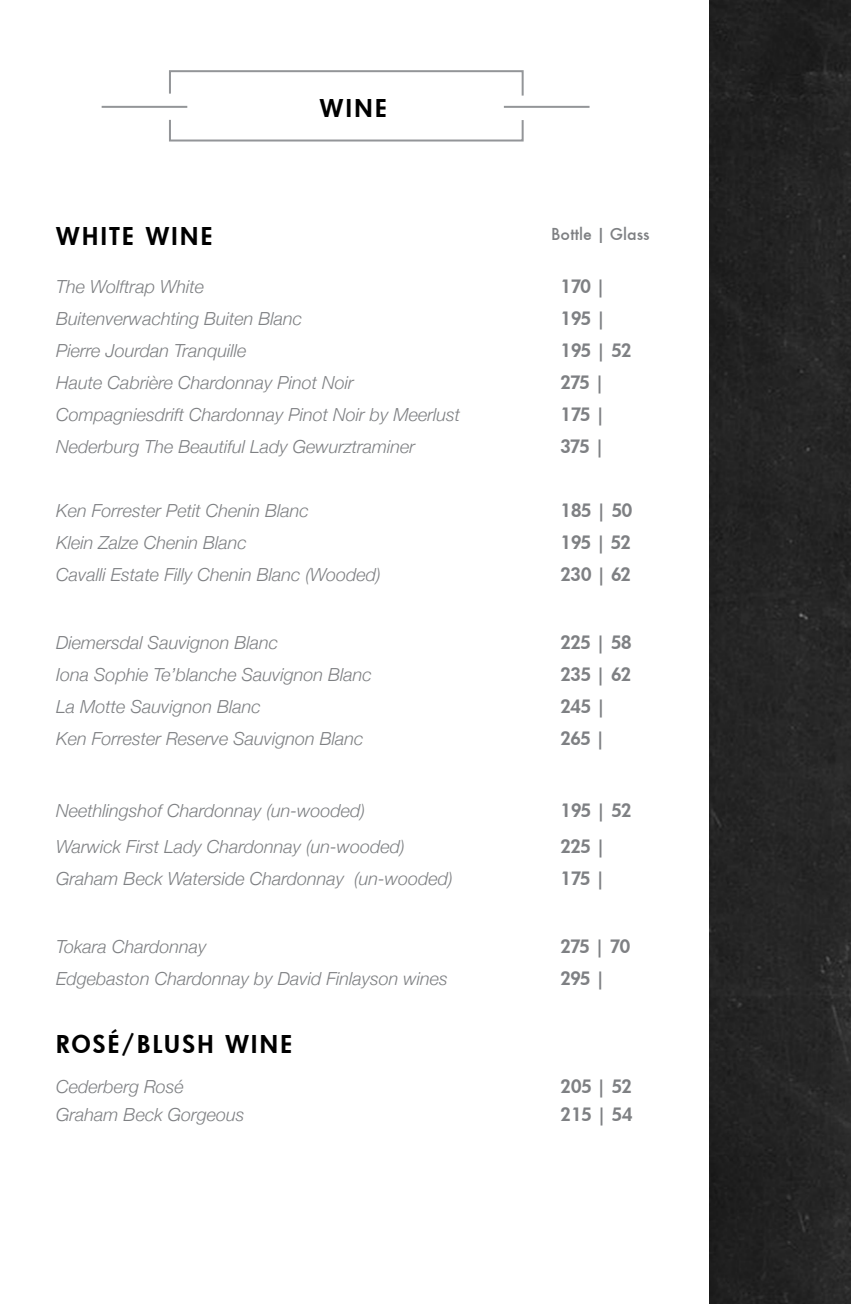
<style>
.page{position:relative;width:851px;height:1304px;background:#fff}
.page>*{position:absolute;margin:0;border:0;box-sizing:border-box;transform-origin:0 0}
.Paragraph_Style_3{font:800 24px "Futura";letter-spacing:.1em;color:#000}
.Paragraph_Style_4{font:italic 300 18px "Helvetica Neue";color:#7e8083}
.Paragraph_Style_4-2{font:800 18px "Futura";letter-spacing:-.025em;color:#7e8083}
.Paragraph_Style_4-3{font:18px "Futura T Medium";color:#7e8083}
</style>
<div class="page">
<svg style="left:169px;top:70px;width:355px;height:26px"></svg>
<hr style="left:504px;top:106px;width:85px;height:2px;background:#939598">
<div style="left:169px;top:119px;width:354px;height:23px;border:2px solid #939598"></div>
<hr style="left:102px;top:106px;width:85px;height:2px;background:#939598">
<div style="left:709px;top:0;width:141px;height:1304px;background:#242424"></div>
<hr style="left:713px;top:0;width:2px;height:1304px;background:#212121">
<p class="Paragraph_Style_3" style="left:320px;top:91px;width:68px">WINE</p>
<p class="Paragraph_Style_3" style="left:56px;top:219px;width:158px">WHITE WINE</p>
<p class="Paragraph_Style_4" style="left:56px;top:272px;width:149px">The Wolftrap White</p>
<p class="Paragraph_Style_4-2" style="left:560px;top:274px;width:47px">170 |</p>
<p class="Paragraph_Style_4" style="left:56px;top:304px;width:247px">Buitenverwachting Buiten Blanc</p>
<p class="Paragraph_Style_4-2" style="left:560px;top:306px;width:47px">195 |</p>
<p class="Paragraph_Style_4" style="left:56px;top:336px;width:192px">Pierre Jourdan Tranquille</p>
<p class="Paragraph_Style_4-2" style="left:560px;top:338px;width:72px">195 | 52</p>
<p class="Paragraph_Style_4" style="left:56px;top:368px;width:299px">Haute Cabrière Chardonnay Pinot Noir</p>
<p class="Paragraph_Style_4-2" style="left:560px;top:370px;width:46px">275 |</p>
<p class="Paragraph_Style_4" style="left:56px;top:400px;width:405px">Compagniesdrift Chardonnay Pinot Noir by Meerlust</p>
<p class="Paragraph_Style_4-2" style="left:560px;top:402px;width:46px">175 |</p>
<p class="Paragraph_Style_4" style="left:56px;top:432px;width:360px">Nederburg The Beautiful Lady Gewurztraminer</p>
<p class="Paragraph_Style_4-2" style="left:560px;top:434px;width:46px">375 |</p>
<p class="Paragraph_Style_4-3" style="left:551px;top:224px;width:100px">Bottle | Glass</p>
<p class="Paragraph_Style_4" style="left:56px;top:496px;width:254px">Ken Forrester Petit Chenin Blanc</p>
<p class="Paragraph_Style_4-2" style="left:560px;top:498px;width:73px">185 | 50</p>
<p class="Paragraph_Style_4" style="left:56px;top:528px;width:192px">Klein Zalze Chenin Blanc</p>
<p class="Paragraph_Style_4-2" style="left:560px;top:530px;width:72px">195 | 52</p>
<p class="Paragraph_Style_4" style="left:56px;top:560px;width:326px">Cavalli Estate Filly Chenin Blanc (Wooded)</p>
<p class="Paragraph_Style_4-2" style="left:560px;top:562px;width:72px">230 | 62</p>
<p class="Paragraph_Style_4" style="left:56px;top:628px;width:223px">Diemersdal Sauvignon Blanc</p>
<p class="Paragraph_Style_4-2" style="left:560px;top:630px;width:73px">225 | 58</p>
<p class="Paragraph_Style_4" style="left:56px;top:660px;width:317px">Iona Sophie Te’blanche Sauvignon Blanc</p>
<p class="Paragraph_Style_4-2" style="left:560px;top:662px;width:72px">235 | 62</p>
<p class="Paragraph_Style_4" style="left:56px;top:692px;width:206px">La Motte Sauvignon Blanc</p>
<p class="Paragraph_Style_4-2" style="left:560px;top:694px;width:47px">245 |</p>
<p class="Paragraph_Style_4" style="left:56px;top:724px;width:309px">Ken Forrester Reserve Sauvignon Blanc</p>
<p class="Paragraph_Style_4-2" style="left:560px;top:726px;width:47px">265 |</p>
<p class="Paragraph_Style_4" style="left:56px;top:796px;width:310px">Neethlingshof Chardonnay (un-wooded)</p>
<p class="Paragraph_Style_4-2" style="left:560px;top:798px;width:72px">195 | 52</p>
<p class="Paragraph_Style_4" style="left:56px;top:832px;width:350px">Warwick First Lady Chardonnay (un-wooded)</p>
<p class="Paragraph_Style_4-2" style="left:560px;top:834px;width:47px">225 |</p>
<p class="Paragraph_Style_4" style="left:56px;top:864px;width:398px">Graham Beck Waterside Chardonnay (un-wooded)</p>
<p class="Paragraph_Style_4-2" style="left:560px;top:866px;width:46px">175 |</p>
<p class="Paragraph_Style_4" style="left:56px;top:932px;width:152px">Tokara Chardonnay</p>
<p class="Paragraph_Style_4-2" style="left:560px;top:934px;width:71px">275 | 70</p>
<p class="Paragraph_Style_4" style="left:56px;top:964px;width:393px">Edgebaston Chardonnay by David Finlayson wines</p>
<p class="Paragraph_Style_4-2" style="left:560px;top:966px;width:46px">295 |</p>
<p class="Paragraph_Style_3" style="left:56px;top:1027px;width:237px">ROSÉ/BLUSH WINE</p>
<p class="Paragraph_Style_4" style="left:56px;top:1072px;width:129px">Cederberg Rosé</p>
<p class="Paragraph_Style_4-2" style="left:560px;top:1074px;width:73px">205 | 52</p>
<p class="Paragraph_Style_4" style="left:56px;top:1100px;width:190px">Graham Beck Gorgeous</p>
<p class="Paragraph_Style_4-2" style="left:560px;top:1102px;width:73px">215 | 54</p>
</div>
